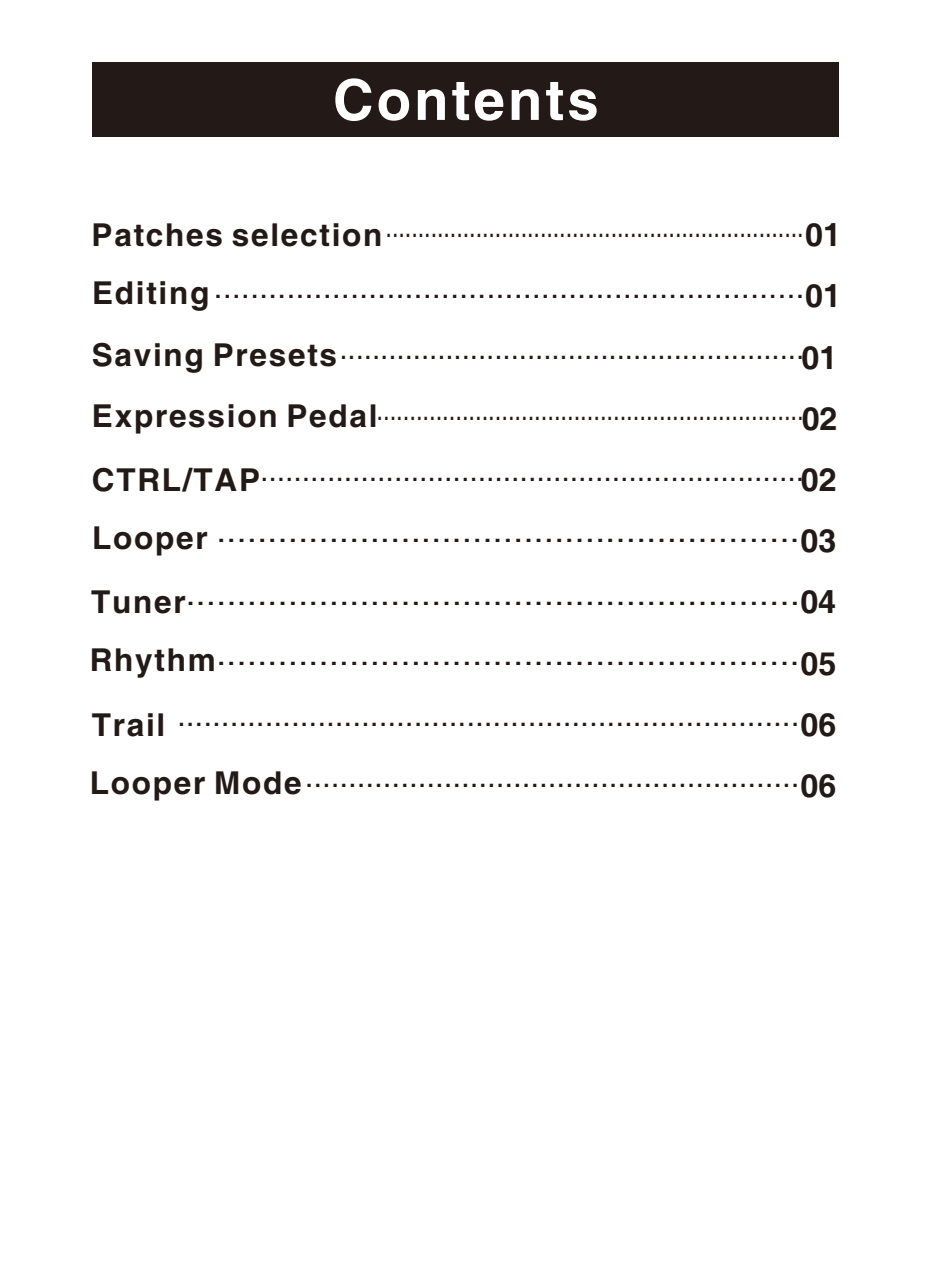
<style>
.page{position:relative;width:932px;height:1282px;background:#fff}
.page>*{position:absolute;margin:0;border:0;box-sizing:border-box;transform-origin:0 0}
.t1{font:700 56.25px "Arial";letter-spacing:.055em;color:#fff}
.t2{font:32.18px "Arial";color:#231916}
.t3{font:32.18px "Arial";color:#231916;scale:1.14 1}
.t4{font:32.18px "Arial";color:#231916;scale:.72 1}
.t5{font:32.18px "Arial";color:#231916;scale:.73 1}
.t6{font:32.18px "Arial";color:#231916;scale:.94 1}
.t7{font:32.18px "Arial";color:#231916;scale:.91 1}
.t8{font:700 32.18px/61.2px "Arial";color:#231916}
.t9{font:700 31.5px/61.2px "Arial";letter-spacing:.055em;color:#231916}
</style>
<div class="page">
<div style="left:92px;top:62px;width:747px;height:75px;background:#231916"></div>
<h1 class="t1" style="left:333px;top:79px;width:267px">Contents</h1>
<p class="t8" style="left:805px;top:207px;width:37px">01</p>
<p class="t9" style="left:92px;top:208px;width:292px">Patches selection</p>
<p class="t4" style="left:385px;top:213px;width:582px">.................................................................</p>
<p class="t9" style="left:92px;top:266px;width:287px">Editing<br>Saving Presets<br>Expression Pedal</p>
<p class="t9" style="left:92px;top:454px;width:169px;line-height:57.8px">CTRL/TAP<br>Looper</p>
<p class="t9" style="left:90px;top:576px;width:127px;line-height:58.1px">Tuner<br>Rhythm</p>
<p class="t8" style="left:805px;top:269px;width:37px">01</p>
<p class="t2" style="left:213px;top:274px;width:592px">.................................................................</p>
<p class="t8" style="left:801px;top:330px;width:37px">01</p>
<p class="t7" style="left:339px;top:336px;width:512px">.........................................................</p>
<p class="t8" style="left:801px;top:391px;width:37px">02</p>
<p class="t5" style="left:376px;top:397px;width:586px">.................................................................</p>
<p class="t8" style="left:800px;top:452px;width:37px">02</p>
<p class="t6" style="left:260px;top:458px;width:580px">.................................................................</p>
<p class="t8" style="left:800px;top:513px;width:37px">03</p>
<p class="t3" style="left:216px;top:519px;width:513px">.........................................................</p>
<p class="t8" style="left:800px;top:574px;width:37px">04</p>
<p class="t3" style="left:185px;top:581px;width:540px">............................................................</p>
<p class="t8" style="left:800px;top:636px;width:37px">05</p>
<p class="t3" style="left:216px;top:642px;width:513px">.........................................................</p>
<p class="t9" style="left:92px;top:697px;width:75px">Trail</p>
<p class="t8" style="left:800px;top:697px;width:37px">06<br>06</p>
<p class="t2" style="left:177px;top:703px;width:623px">.......................................................................</p>
<p class="t9" style="left:90px;top:755px;width:213px">Looper Mode</p>
<p class="t2" style="left:305px;top:764px;width:496px">.........................................................</p>
</div>
